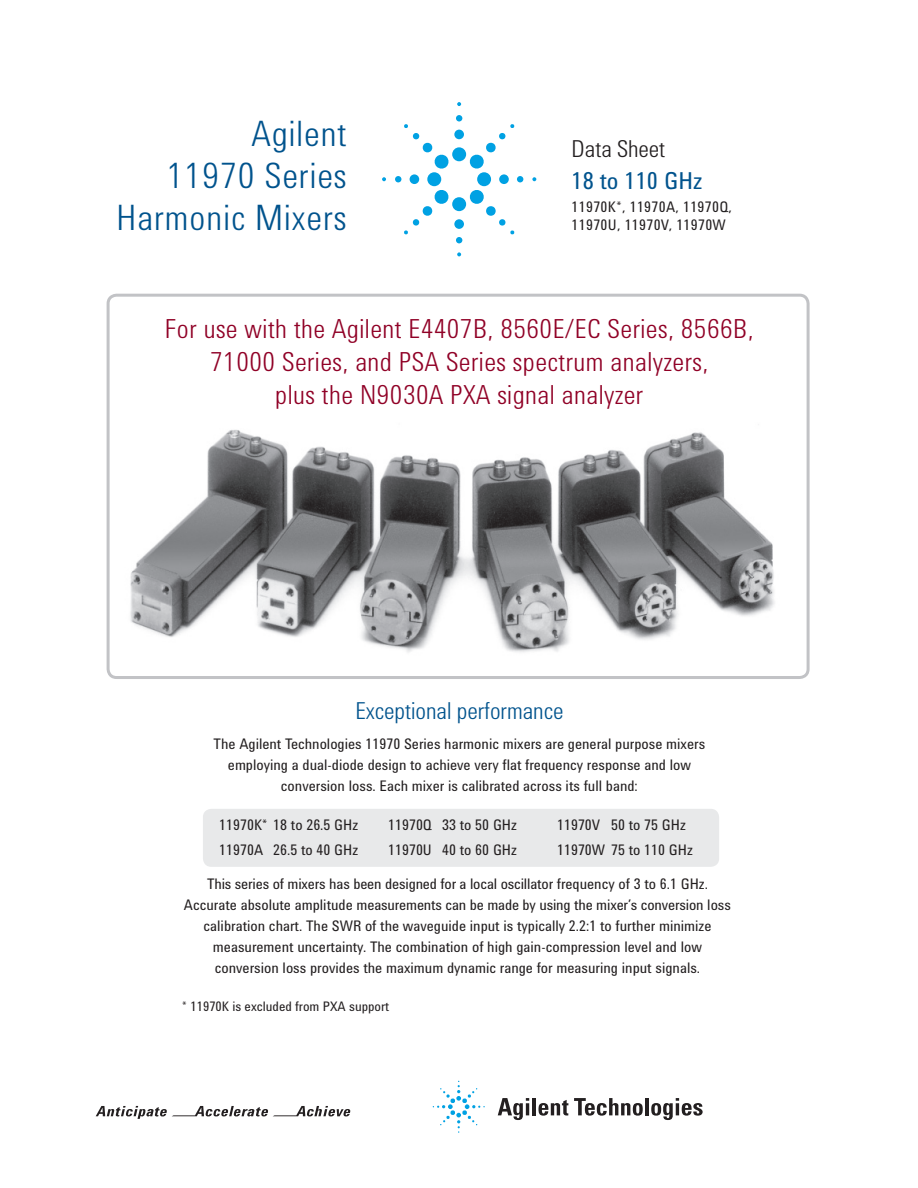
<style>
.page{position:relative;width:918px;height:1188px;background:#fff}
.page>*{position:absolute;margin:0;border:0;box-sizing:border-box;transform-origin:0 0}
.t1{font:300 36px/42px "Agilent Condensed CFF";letter-spacing:.03em;color:#00538d;text-align:right}
.t2{font:300 27px/33px "Agilent Condensed CFF";letter-spacing:.02em;color:#900126;text-align:center}
.t3{font:300 24px "Agilent Condensed CFF";color:#00538d}
.t4{font:24px "Agilent Condensed CFF";color:#00538d}
.t5{font:300 24px "Agilent Condensed CFF";color:#231f20}
.t6{font:15px/21px "Agilent Condensed CFF";color:#231f20}
.t7{font:15px/18px "Agilent Condensed CFF";letter-spacing:.02em;color:#231f20}
.t8{font:13.5px "Agilent Condensed CFF";color:#231f20}
</style>
<div class="page">
<div style="left:203px;top:809px;width:516px;height:58px;background:#e8e9ea;border-radius:9px"></div>
<div style="left:452px;top:147px;width:14px;height:14px;background:#00a1e3;border-radius:50%"></div>
<div style="left:454px;top:130px;width:10px;height:9px;background:#00a1e3;border-radius:50%"></div>
<svg style="left:456px;top:115px;width:6px;height:6px"></svg>
<svg style="left:457px;top:102px;width:4px;height:4px"></svg>
<div style="left:477px;top:172px;width:14px;height:14px;background:#00a1e3;border-radius:50%"></div>
<div style="left:499px;top:174px;width:10px;height:10px;background:#00a1e3;border-radius:50%"></div>
<svg style="left:517px;top:176px;width:6px;height:6px"></svg>
<svg style="left:532px;top:177px;width:4px;height:4px"></svg>
<div style="left:452px;top:197px;width:14px;height:14px;background:#00a1e3;border-radius:50%"></div>
<div style="left:454px;top:219px;width:10px;height:10px;background:#00a1e3;border-radius:50%"></div>
<svg style="left:456px;top:237px;width:6px;height:6px"></svg>
<svg style="left:457px;top:252px;width:4px;height:4px"></svg>
<div style="left:427px;top:172px;width:14px;height:14px;background:#00a1e3;border-radius:50%"></div>
<div style="left:410px;top:174px;width:9px;height:10px;background:#00a1e3;border-radius:50%"></div>
<svg style="left:395px;top:176px;width:6px;height:6px"></svg>
<svg style="left:382px;top:177px;width:4px;height:4px"></svg>
<svg style="left:469px;top:124px;width:46px;height:45px"></svg>
<svg style="left:469px;top:190px;width:46px;height:45px"></svg>
<svg style="left:404px;top:190px;width:45px;height:45px"></svg>
<svg style="left:404px;top:124px;width:45px;height:45px"></svg>
<img style="left:108px;top:430px;width:698px;height:248px">
<div style="left:107px;top:294px;width:703px;height:385px;border:3px solid #c2c3c6;border-radius:9px"></div>
<svg style="left:498px;top:1098px;width:31px;height:22px"></svg>
<hr style="left:533px;top:1098px;width:3px;height:17px;background:#231f20">
<svg style="left:539px;top:1100px;width:29px;height:16px"></svg>
<svg style="left:574px;top:1098px;width:69px;height:18px"></svg>
<hr style="left:645px;top:1098px;width:4px;height:17px;background:#231f20">
<svg style="left:651px;top:1098px;width:52px;height:22px"></svg>
<svg style="left:433px;top:1081px;width:52px;height:52px"></svg>
<svg style="left:96px;top:1106px;width:254px;height:13px"></svg>
<h1 class="t1" style="left:117px;top:116px;width:231px">Agilent<br>11970 Series<br>Harmonic Mixers</h1>
<h3 class="t5" style="left:572px;top:140px;width:95px">Data Sheet</h3>
<h3 class="t4" style="left:572px;top:172px;width:132px">18 to 110 GHz</h3>
<p class="t7" style="left:572px;top:199px;width:162px">11970K*, 11970A, 11970Q,<br>11970U, 11970V, 11970W</p>
<h2 class="t2" style="left:165px;top:314px;width:590px">For use with the Agilent E4407B, 8560E/EC Series, 8566B,<br>71000 Series, and PSA Series spectrum analyzers,<br>plus the N9030A PXA signal analyzer</h2>
<h3 class="t3" style="left:355px;top:702px;width:209px">Exceptional performance</h3>
<p class="t6" style="left:214px;top:734px;width:493px;text-align:center">The Agilent Technologies 11970 Series harmonic mixers are general purpose mixers employing a dual-diode design to achieve very flat frequency response and low conversion loss. Each mixer is calibrated across its full band:</p>
<p class="t6" style="left:219px;top:813px;width:140px;line-height:25.2px">11970K* 18 to 26.5 GHz<br>11970A 26.5 to 40 GHz</p>
<p class="t6" style="left:388px;top:813px;width:130px;line-height:25.2px">11970Q 33 to 50 GHz<br>11970U 40 to 60 GHz</p>
<p class="t6" style="left:557px;top:813px;width:137px;line-height:25.2px">11970V 50 to 75 GHz<br>11970W 75 to 110 GHz</p>
<p class="t6" style="left:184px;top:875px;width:549px;text-align:center">This series of mixers has been designed for a local oscillator frequency of 3 to 6.1 GHz.<br>Accurate absolute amplitude measurements can be made by using the mixer’s conversion loss calibration chart. The SWR of the waveguide input is typically 2.2:1 to further minimize measurement uncertainty. The combination of high gain-compression level and low conversion loss provides the maximum dynamic range for measuring input signals.</p>
<p class="t8" style="left:182px;top:1001px;width:209px">* 11970K is excluded from PXA support</p>
</div>
